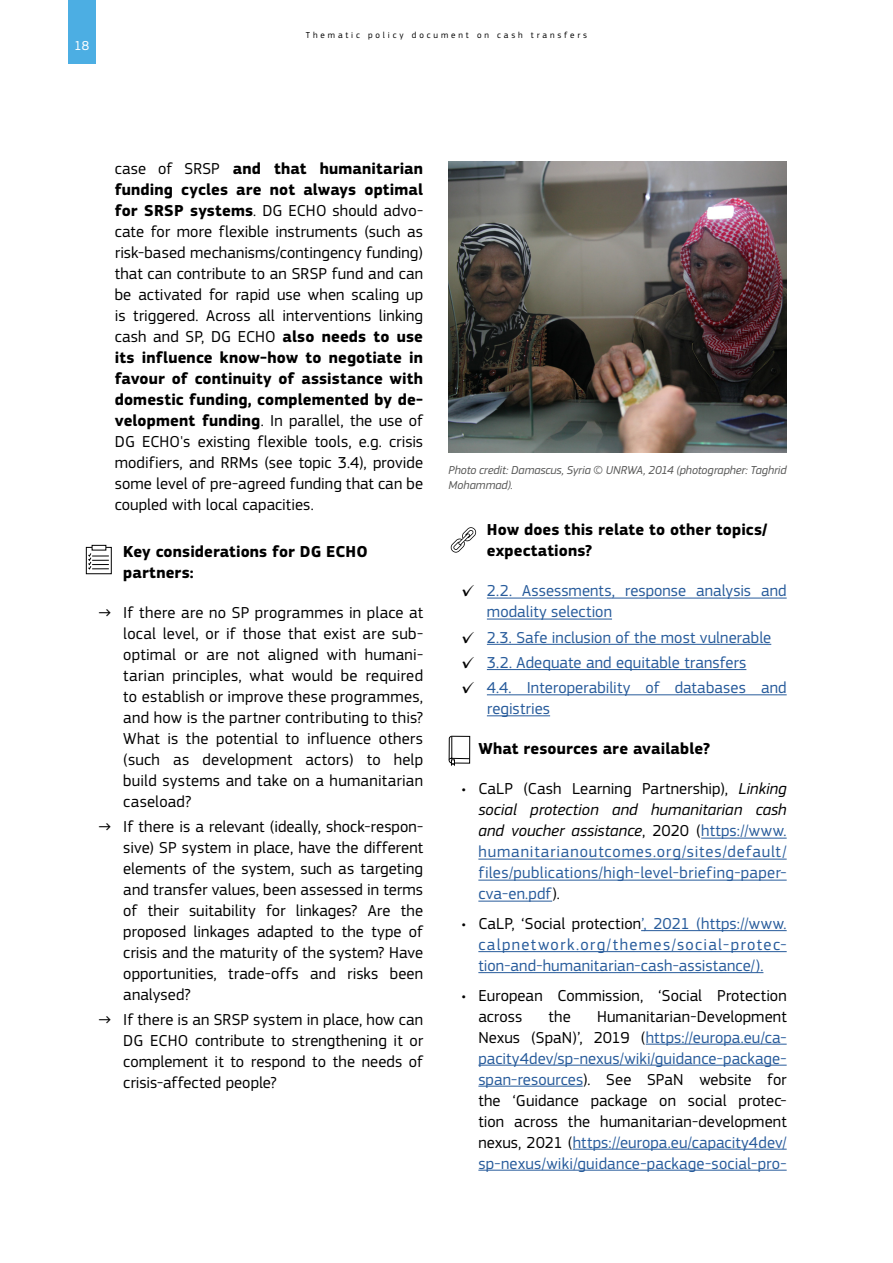
<style>
.page{position:relative;width:893px;height:1263px;background:#fff}
.page>*{position:absolute;margin:0;border:0;box-sizing:border-box;transform-origin:0 0}
.t1{font:16.5px/21px "EC Square Sans Pro";letter-spacing:.01em;color:#000;text-align:justify}
.t2{font:16.5px/21px "EC Square Sans Pro";letter-spacing:.01em;color:#275b9b;text-align:justify}
.Título_negro_bold_11{font:700 16.5px/21px "EC Square Sans Pro";letter-spacing:.01em;color:#000}
.body{font:700 16.5px "EC Square Sans Pro";letter-spacing:.005em;color:#000}
.t3{font:13.5px "EC Square Sans Pro";color:#fff}
.Source{font:italic 12px/15px "EC Square Sans Pro";letter-spacing:-.005em;color:#575756}
.t4{font:9px "EC Square Sans Pro";letter-spacing:.32em;color:#000}
.s1{font-weight:700}
.s2{color:#000}
.s3{font-style:italic;color:#000}
</style>
<div class="page">
<div style="left:68px;top:0;width:28px;height:64px;background:#4caee3"></div>
<hr style="left:487px;top:598px;width:300px;height:1px;background:#275b9b">
<hr style="left:487px;top:619px;width:125px;height:1px;background:#275b9b">
<hr style="left:487px;top:644px;width:284px;height:1px;background:#275b9b">
<hr style="left:487px;top:669px;width:259px;height:1px;background:#275b9b">
<hr style="left:487px;top:694px;width:300px;height:1px;background:#275b9b">
<hr style="left:487px;top:715px;width:63px;height:1px;background:#275b9b">
<hr style="left:701px;top:838px;width:86px;height:1px;background:#275b9b">
<hr style="left:478px;top:859px;width:309px;height:1px;background:#275b9b">
<hr style="left:478px;top:880px;width:309px;height:1px;background:#275b9b">
<hr style="left:478px;top:901px;width:74px;height:1px;background:#275b9b">
<hr style="left:641px;top:930px;width:146px;height:1px;background:#275b9b">
<hr style="left:478px;top:951px;width:309px;height:1px;background:#275b9b">
<hr style="left:478px;top:972px;width:285px;height:1px;background:#275b9b">
<hr style="left:646px;top:1044px;width:141px;height:1px;background:#275b9b">
<hr style="left:478px;top:1065px;width:309px;height:1px;background:#275b9b">
<hr style="left:478px;top:1086px;width:105px;height:1px;background:#275b9b">
<hr style="left:573px;top:1149px;width:214px;height:1px;background:#275b9b">
<hr style="left:478px;top:1170px;width:309px;height:1px;background:#275b9b">
<img style="left:449px;top:162px;width:338px;height:290px">
<div style="left:86px;top:547px;width:26px;height:27px;border:1px solid #000"></div>
<svg style="left:88px;top:545px;width:21px;height:25px"></svg>
<svg style="left:450px;top:527px;width:27px;height:26px"></svg>
<svg style="left:448px;top:735px;width:22px;height:31px"></svg>
<p class="t3" style="left:74px;top:38px;width:17px">18</p>
<p class="t4" style="left:306px;top:30px;width:283px">Thematic policy document on cash transfers</p>
<p class="t1" style="left:115px;top:158px;width:310px">case of SRSP <span class="s1">and that humanitarian funding cycles are not always optimal for SRSP systems</span>. DG ECHO should advo&shy;cate for more flexible instruments (such as risk-based mechanisms/contingency funding) that can contribute to an SRSP fund and can be activated for rapid use when scaling up is triggered. Across all interventions linking cash and SP, DG ECHO <span class="s1">also needs to use its influence know-how to negotiate in favour of continuity of assistance with domestic funding, complemented by de&shy;velopment funding</span>. In parallel, the use of DG ECHO's existing flexible tools, e.g. crisis modifiers, and RRMs (see topic 3.4), provide some level of pre-agreed funding that can be coupled with local capacities.</p>
<p class="Título_negro_bold_11" style="left:123px;top:541px;width:246px">Key considerations for DG ECHO partners:</p>
<p class="t1" style="left:123px;top:602px;width:301px;text-indent:-26px">→ If there are no SP programmes in place at local level, or if those that exist are sub&shy;optimal or are not aligned with humani&shy;tarian principles, what would be required to establish or improve these programmes, and how is the partner contributing to this?<br>What is the potential to influence others (such as development actors) to help build systems and take on a humanitarian caseload?</p>
<p class="t1" style="left:123px;top:816px;width:301px;text-indent:-26px">→ If there is a relevant (ideally, shock-respon&shy;sive) SP system in place, have the different elements of the system, such as targeting and transfer values, been assessed in terms of their suitability for linkages? Are the proposed linkages adapted to the type of crisis and the maturity of the system? Have opportunities, trade-offs and risks been analysed?</p>
<p class="t1" style="left:123px;top:1009px;width:301px;text-indent:-26px">→ If there is an SRSP system in place, how can DG ECHO contribute to strengthening it or complement it to respond to the needs of crisis-affected people?</p>
<p class="Source" style="left:449px;top:462px;width:340px">Photo credit: Damascus, Syria © UNRWA, 2014 (photographer: Taghrid<br>Mohammad).</p>
<p class="Título_negro_bold_11" style="left:487px;top:520px;width:282px">How does this relate to other topics/ expectations?</p>
<p class="t2" style="left:487px;top:581px;width:301px;text-indent:-26px"><span class="s2">✓</span> 2.2. Assessments, response analysis and modality selection</p>
<p class="t2" style="left:461px;top:627px;width:311px"><span class="s2">✓</span> 2.3. Safe inclusion of the most vulnerable</p>
<p class="t2" style="left:461px;top:652px;width:287px"><span class="s2">✓</span> 3.2. Adequate and equitable transfers</p>
<p class="t2" style="left:487px;top:677px;width:301px;text-indent:-26px"><span class="s2">✓</span> 4.4. Interoperability of databases and registries</p>
<p class="body" style="left:478px;top:739px;width:233px">What resources are available?</p>
<p class="t2" style="left:478px;top:779px;width:310px;text-indent:-17px"><span class="s2">• CaLP (Cash Learning Partnership),</span> <span class="s3">Linking social protection and humanitarian cash and voucher assistance</span><span class="s2">, 2020 (</span>https://www. humanitarianoutcomes.org/sites/default/ files/publications/high-level-briefing-paper&shy;cva-en.pdf<span class="s2">).</span></p>
<p class="t2" style="left:478px;top:913px;width:310px;text-indent:-17px"><span class="s2">• CaLP, ‘Social protection</span>’, 2021 (https://www. calpnetwork.org/themes/social-protec&shy;tion-and-humanitarian-cash-assistance/).</p>
<p class="t1" style="left:478px;top:985px;width:310px;text-indent:-17px">• European Commission, ‘Social Protection across</p>
<p class="t1" style="left:548px;top:1006px;width:24px">the</p>
<p class="t2" style="left:478px;top:1006px;width:310px;text-indent:119px"><span class="s2">Humanitarian-Development Nexus (SpaN)’, 2019 (</span>https://europa.eu/ca&shy;pacity4dev/sp-nexus/wiki/guidance-package&shy;span-resources<span class="s2">). See SPaN website for the ‘Guidance package on social protec&shy;tion across the humanitarian-development nexus, 2021 (</span>https://europa.eu/capacity4dev/ sp-nexus/wiki/guidance-package-social-pro-</p>
</div>
